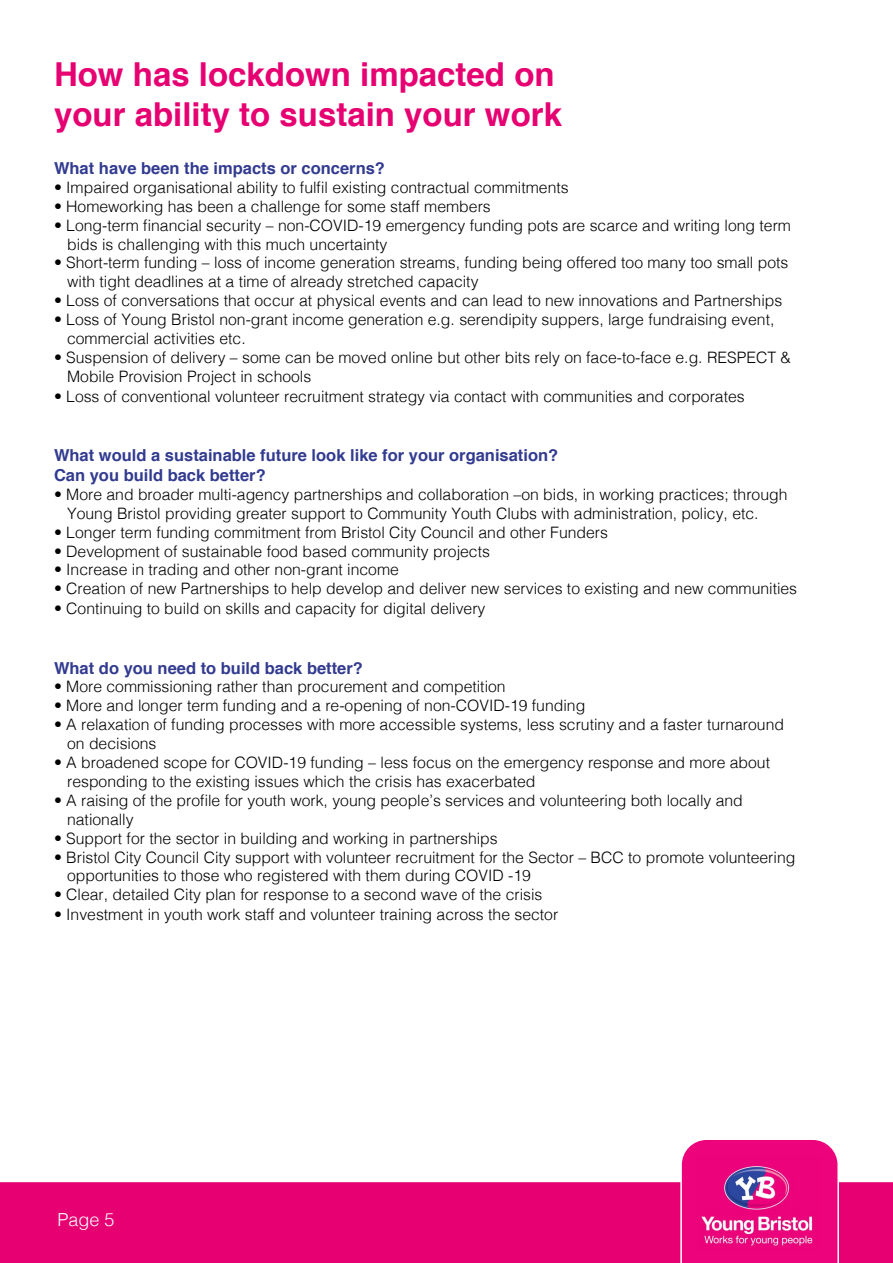
<style>
.page{position:relative;width:893px;height:1263px;background:#fff}
.page>*{position:absolute;margin:0;border:0;box-sizing:border-box;transform-origin:0 0}
.t1{font:700 33px/39.6px "Helvetica";color:#e60071}
.t2{font:300 18px "Helvetica";color:#fff}
.t3{font:700 16.5px/19.8px "Helvetica";color:#323b90}
.t4{font:300 15.75px/18.9px "Helvetica";color:#000}
</style>
<div class="page">
<div style="left:1px;top:1183px;width:891px;height:79px;background:#e60071"></div>
<div style="left:0;top:1182px;width:893px;height:81px;border:2px solid #e60071"></div>
<svg style="left:680px;top:1140px;width:159px;height:123px"></svg>
<img style="left:697px;top:1156px;width:125px;height:93px">
<h1 class="t1" style="left:54px;top:55px;width:509px">How has lockdown impacted on your ability to sustain your work</h1>
<p class="t3" style="left:54px;top:158px;width:333px">What have been the impacts or concerns?</p>
<p class="t4" style="left:54px;top:177px;width:516px">• Impaired organisational ability to fulfil existing contractual commitments</p>
<p class="t4" style="left:54px;top:196px;width:438px">• Homeworking has been a challenge for some staff members</p>
<p class="t4" style="left:67px;top:214px;width:725px;text-indent:-13px">• Long-term financial security – non-COVID-19 emergency funding pots are scarce and writing long term bids is challenging with this much uncertainty</p>
<p class="t4" style="left:67px;top:252px;width:723px;text-indent:-13px">• Short-term funding – loss of income generation streams, funding being offered too many too small pots with tight deadlines at a time of already stretched capacity</p>
<p class="t4" style="left:54px;top:290px;width:730px">• Loss of conversations that occur at physical events and can lead to new innovations and Partnerships</p>
<p class="t4" style="left:67px;top:309px;width:709px;text-indent:-13px">• Loss of Young Bristol non-grant income generation e.g. serendipity suppers, large fundraising event, commercial activities etc.</p>
<p class="t4" style="left:67px;top:347px;width:725px;text-indent:-13px">• Suspension of delivery – some can be moved online but other bits rely on face-to-face e.g. RESPECT &amp;<br>Mobile Provision Project in schools</p>
<p class="t4" style="left:54px;top:385px;width:692px">• Loss of conventional volunteer recruitment strategy via contact with communities and corporates</p>
<p class="t3" style="left:54px;top:446px;width:506px">What would a sustainable future look like for your organisation?<br>Can you build back better?</p>
<p class="t4" style="left:67px;top:484px;width:722px;text-indent:-13px">• More and broader multi-agency partnerships and collaboration –on bids, in working practices; through<br>Young Bristol providing greater support to Community Youth Clubs with administration, policy, etc.</p>
<p class="t4" style="left:54px;top:521px;width:556px">• Longer term funding commitment from Bristol City Council and other Funders</p>
<p class="t4" style="left:54px;top:540px;width:437px">• Development of sustainable food based community projects</p>
<p class="t4" style="left:54px;top:559px;width:346px">• Increase in trading and other non-grant income</p>
<p class="t4" style="left:54px;top:578px;width:745px">• Creation of new Partnerships to help develop and deliver new services to existing and new communities</p>
<p class="t4" style="left:54px;top:598px;width:433px">• Continuing to build on skills and capacity for digital delivery</p>
<p class="t3" style="left:54px;top:658px;width:310px">What do you need to build back better?</p>
<p class="t4" style="left:54px;top:676px;width:453px">• More commissioning rather than procurement and competition</p>
<p class="t4" style="left:54px;top:695px;width:533px">• More and longer term funding and a re-opening of non-COVID-19 funding</p>
<p class="t4" style="left:67px;top:714px;width:718px;text-indent:-13px">• A relaxation of funding processes with more accessible systems, less scrutiny and a faster turnaround on decisions</p>
<p class="t4" style="left:67px;top:752px;width:704px;text-indent:-13px">• A broadened scope for COVID-19 funding – less focus on the emergency response and more about responding to the existing issues which the crisis has exacerbated</p>
<p class="t4" style="left:67px;top:790px;width:677px;text-indent:-13px">• A raising of the profile for youth work, young people’s services and volunteering both locally and nationally</p>
<p class="t4" style="left:54px;top:827px;width:445px">• Support for the sector in building and working in partnerships</p>
<p class="t4" style="left:67px;top:846px;width:730px;text-indent:-13px">• Bristol City Council City support with volunteer recruitment for the Sector – BCC to promote volunteering opportunities to those who registered with them during COVID -19</p>
<p class="t4" style="left:54px;top:884px;width:490px">• Clear, detailed City plan for response to a second wave of the crisis</p>
<p class="t4" style="left:54px;top:904px;width:506px">• Investment in youth work staff and volunteer training across the sector</p>
<p class="t2" style="left:57px;top:1204px;width:59px">Page 5</p>
</div>
